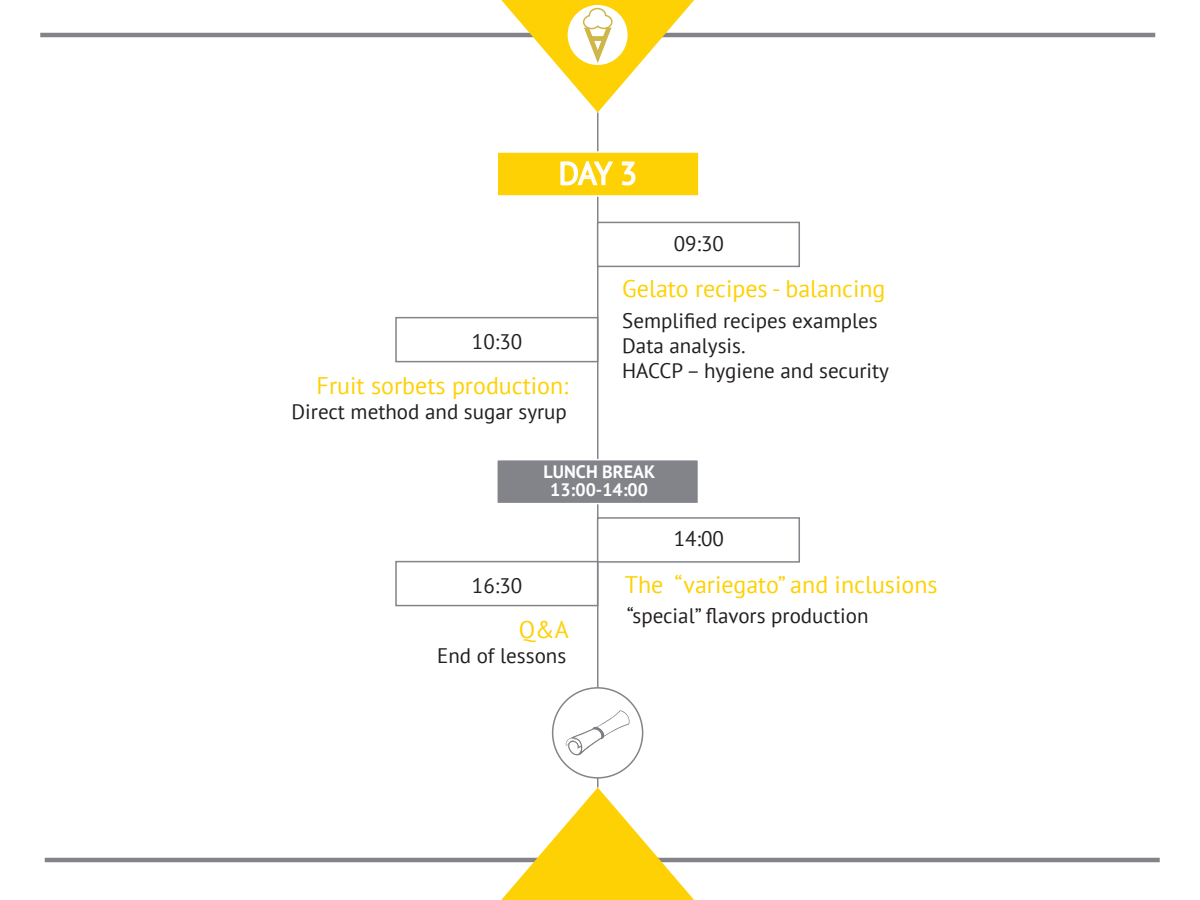
<style>
.page{position:relative;width:1200px;height:900px;background:#fff}
.page>*{position:absolute;margin:0;border:0;box-sizing:border-box;transform-origin:0 0}
.t1{font:31.5px "PT Sans";color:#fff}
.t2{font:24px "PT Sans";color:#fed105}
.t3{font:21px/25.2px "PT Sans";color:#231f20}
.t4{font:700 18px/18px "PT Sans";color:#fff;text-align:center}
</style>
<div class="page">
<hr style="left:597px;top:112px;width:1px;height:676px;background:#84858a">
<div style="left:497px;top:151px;width:203px;height:46px;background:#fed105;border:2px solid #fff"></div>
<hr style="left:40px;top:33px;width:1115px;height:4px;background:#828489">
<hr style="left:45px;top:858px;width:1115px;height:4px;background:#828489">
<svg style="left:501px;top:788px;width:193px;height:112px"></svg>
<div style="left:597px;top:222px;width:203px;height:45px;background:#fff;border:2px solid #828489"></div>
<svg style="left:559px;top:153px;width:55px;height:33px"></svg>
<svg style="left:621px;top:161px;width:15px;height:25px"></svg>
<div style="left:597px;top:517px;width:203px;height:46px;background:#fff;border:2px solid #828489"></div>
<div style="left:395px;top:317px;width:203px;height:45px;background:#fff;border:2px solid #828489"></div>
<div style="left:496px;top:459px;width:203px;height:45px;background:#828489;border:2px solid #fff"></div>
<div style="left:395px;top:561px;width:203px;height:45px;background:#fff;border:2px solid #828489"></div>
<div style="left:553px;top:688px;width:90px;height:90px;background:#fff;border-radius:50%"></div>
<div style="left:552px;top:687px;width:91px;height:92px;border:2px solid #828489;border-radius:50%"></div>
<svg style="left:565px;top:710px;width:65px;height:46px"></svg>
<svg style="left:501px;top:0;width:193px;height:112px"></svg>
<h1 class="t1" style="left:559px;top:156px;width:80px">DAY 3</h1>
<p class="t3" style="left:674px;top:232px;width:52px">09:30</p>
<p class="t3" style="left:472px;top:330px;width:52px">10:30</p>
<p class="t2" style="left:317px;top:373px;width:253px">Fruit sorbets production:</p>
<p class="t3" style="left:292px;top:400px;width:277px">Direct method and sugar syrup</p>
<p class="t2" style="left:622px;top:275px;width:265px">Gelato recipes - balancing</p>
<p class="t3" style="left:622px;top:309px;width:268px">Semplified recipes examples<br>Data analysis.<br>HACCP – hygiene and security</p>
<p class="t3" style="left:472px;top:574px;width:52px">16:30</p>
<p class="t4" style="left:544px;top:463px;width:113px">LUNCH BREAK<br>13:00-14:00</p>
<p class="t3" style="left:674px;top:527px;width:52px">14:00</p>
<p class="t2" style="left:625px;top:572px;width:314px">The “variegato” and inclusions</p>
<p class="t2" style="left:519px;top:617px;width:51px">Q&amp;A</p>
<p class="t3" style="left:437px;top:644px;width:131px">End of lessons</p>
<p class="t3" style="left:627px;top:604px;width:243px">“special” flavors production</p>
</div>
